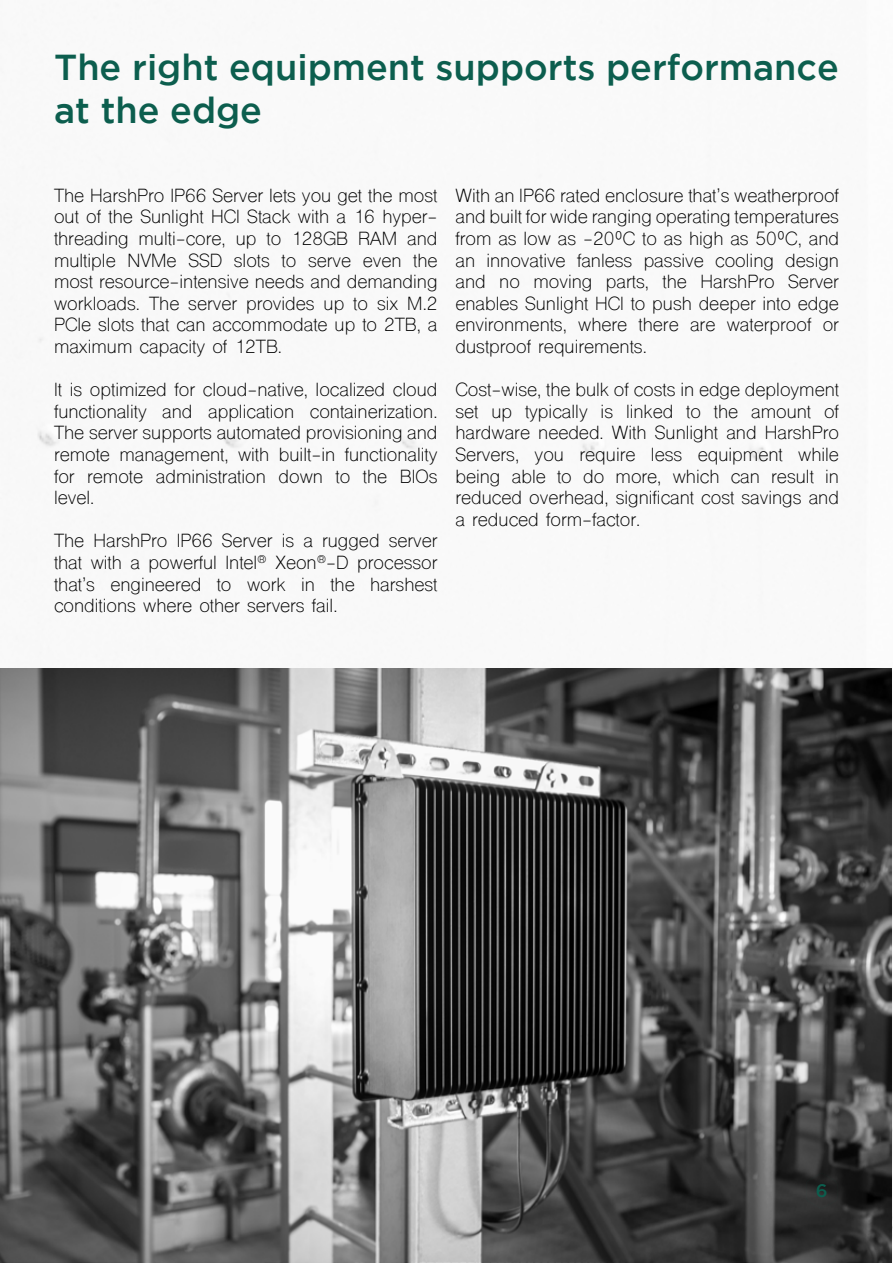
<style>
.page{position:relative;width:893px;height:1263px;background:#fff}
.page>*{position:absolute;margin:0;border:0;box-sizing:border-box;transform-origin:0 0}
.t1{font:500 36px/43.2px "Gotham";color:#0c5e4e}
.t2{font:18px/21.6px "Shree Dev 0714";color:#000;text-align:justify}
.t3{font:500 18px "Gotham";color:#0c5e4e}
</style>
<div class="page">
<img style="left:0;top:668px;width:892px;height:595px">
<svg style="left:806px;top:1173px;width:31px;height:35px"></svg>
<h1 class="t1" style="left:54px;top:45px;width:786px">The right equipment supports performance at the edge</h1>
<p class="t2" style="left:54px;top:187px;width:385px">The HarshPro IP66 Server lets you get the most out of the Sunlight HCI Stack with a 16 hyper&shy;threading multi-core, up to 128GB RAM and multiple NVMe SSD slots to serve even the most resource-intensive needs and demanding workloads. The server provides up to six M.2<br>PCIe slots that can accommodate up to 2TB, a maximum capacity of 12TB.</p>
<p class="t2" style="left:54px;top:381px;width:385px">It is optimized for cloud-native, localized cloud functionality and application containerization.<br>The server supports automated provisioning and remote management, with built-in functionality for remote administration down to the BIOs level.</p>
<p class="t2" style="left:54px;top:532px;width:385px">The HarshPro IP66 Server is a rugged server that with a powerful Intel<sup>®</sup> Xeon<sup>®</sup>-D processor that’s engineered to work in the harshest conditions where other servers fail.</p>
<p class="t2" style="left:455px;top:187px;width:385px">With an IP66 rated enclosure that’s weatherproof and built for wide ranging operating temperatures from as low as -20ºC to as high as 50ºC, and an innovative fanless passive cooling design and no moving parts, the HarshPro Server enables Sunlight HCI to push deeper into edge environments, where there are waterproof or dustproof requirements.</p>
<p class="t2" style="left:455px;top:381px;width:385px">Cost-wise, the bulk of costs in edge deployment set up typically is linked to the amount of hardware needed. With Sunlight and HarshPro Servers, you require less equipment while being able to do more, which can result in reduced overhead, significant cost savings and a reduced form-factor.</p>
<p class="t3" style="left:816px;top:1181px;width:13px">6</p>
</div>
